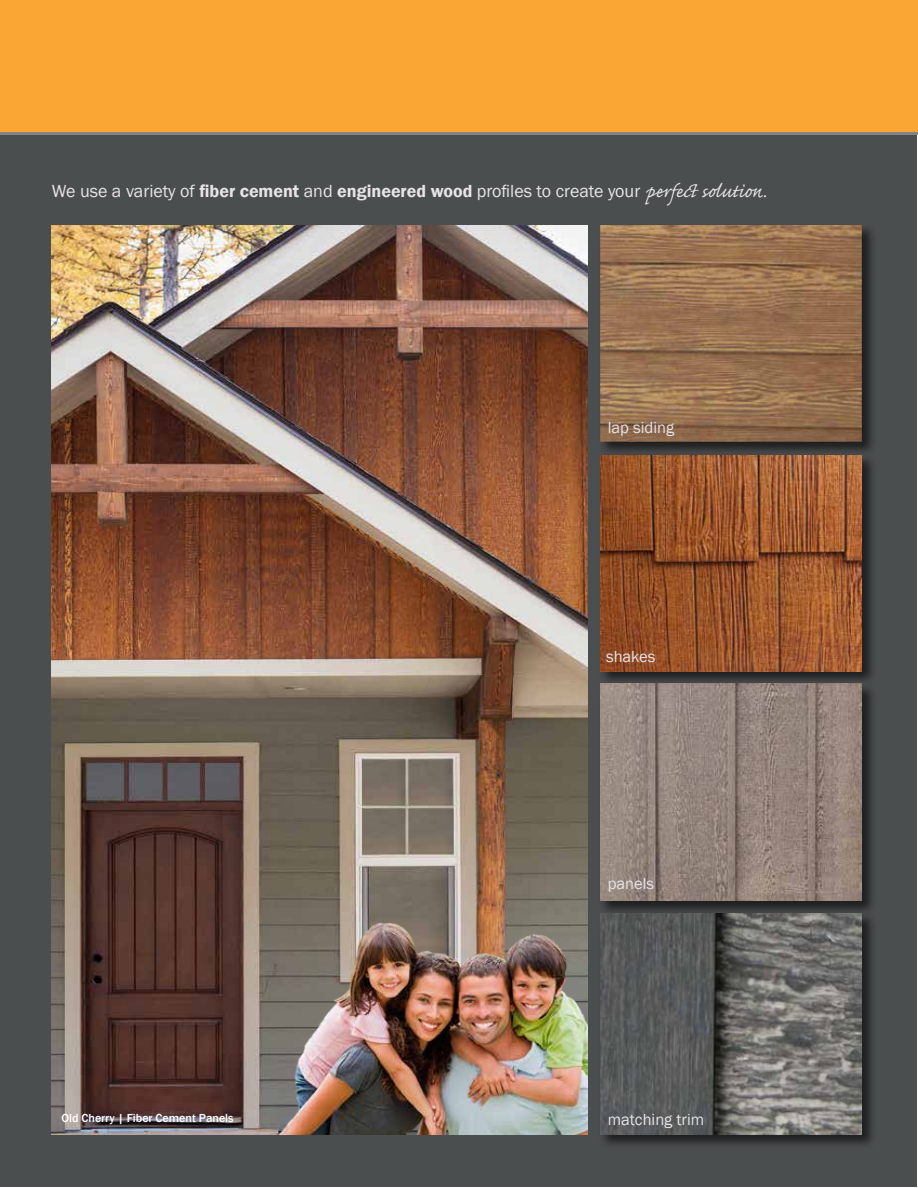
<style>
.page{position:relative;width:918px;height:1188px;background:#fff}
.page>*{position:absolute;margin:0;border:0;box-sizing:border-box;transform-origin:0 0}
.t1{font:18px "Franklin Gothic";color:#e8e4e7}
.t2{font:16.5px "Franklin Gothic";color:#e8e4e7}
.t3{font:500 12px "Franklin Gothic";color:#fff}
.s1{font-weight:600}
.s2{font-family:"Caflisch Script Pro";font-size:24px}
</style>
<div class="page">
<div style="left:1px;top:134px;width:916px;height:1053px;background:#4b4e4f"></div>
<div style="left:0;top:0;width:918px;height:134px;background:#faa634"></div>
<hr style="left:0;top:132px;width:918px;height:3px;background:#848387">
<div style="left:599px;top:682px;width:278px;height:234px;background:#000;opacity:.6"></div>
<img style="left:600px;top:686px;width:262px;height:215px">
<img style="left:52px;top:225px;width:536px;height:910px">
<img style="left:278px;top:923px;width:309px;height:212px">
<div style="left:599px;top:454px;width:278px;height:232px;background:#000;opacity:.6"></div>
<img style="left:600px;top:457px;width:262px;height:214px">
<div style="left:599px;top:224px;width:278px;height:233px;background:#000;opacity:.6"></div>
<img style="left:600px;top:225px;width:262px;height:217px">
<div style="left:599px;top:912px;width:278px;height:238px;background:#000;opacity:.6"></div>
<img style="left:600px;top:913px;width:262px;height:222px">
<p class="t1" style="left:52px;top:180px;width:716px">We use a variety of <span class="s1">fiber cement</span> and <span class="s1">engineered wood</span> profiles to create your <span class="s2">perfect solution.</span></p>
<p class="t2" style="left:608px;top:417px;width:68px">lap siding</p>
<p class="t2" style="left:606px;top:646px;width:51px">shakes</p>
<p class="t3" style="left:61px;top:1111px;width:174px">Old Cherry | Fiber Cement Panels</p>
<p class="t2" style="left:608px;top:873px;width:48px">panels</p>
<p class="t2" style="left:608px;top:1109px;width:98px">matching trim</p>
</div>
